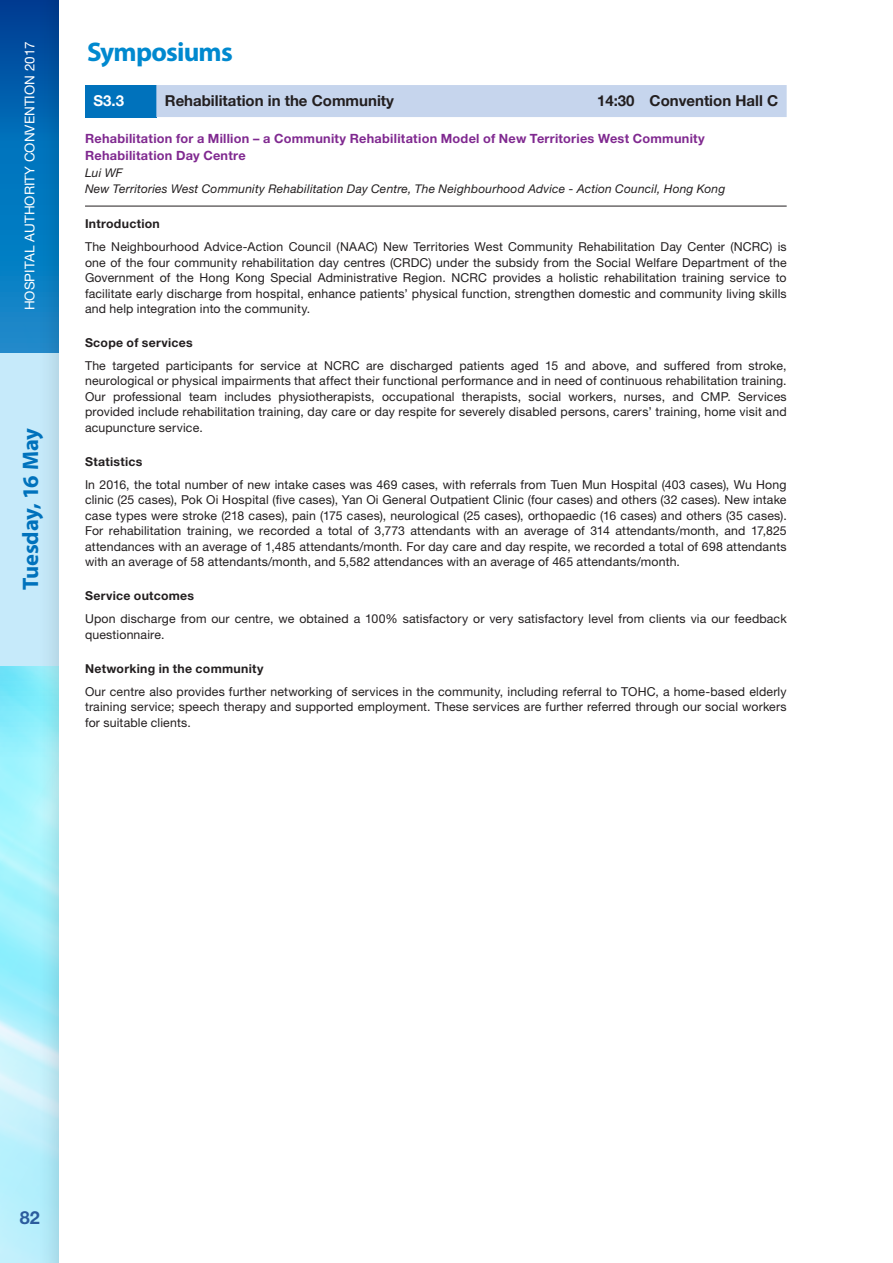
<style>
.page{position:relative;width:893px;height:1263px;background:#fff}
.page>*{position:absolute;margin:0;border:0;box-sizing:border-box;transform-origin:0 0}
.t1{font:700 27px "Myriad Pro";letter-spacing:-.03em;color:#0089cf}
.t2{font:700 22.5px "Myriad Pro";letter-spacing:-.005em;color:#0072bc}
.t3{font:700 18px "Helvetica Neue LT Pro";color:#2b5c9d}
.heading_box{font:700 15px "Helvetica Neue";color:#231f20}
.heading_box_right{font:700 15px "Helvetica Neue";color:#231f20}
.heading_box-2{font:700 15px "Helvetica Neue";color:#fff}
.t4{font:13.5px "Helvetica Neue LT Pro";color:#fff}
.title_and_name{font:700 12.75px/17.2px "Helvetica Neue LT Pro";letter-spacing:.02em;color:#802990}
.txt_base{font:12.3px/15.5px "Helvetica Neue LT Pro";letter-spacing:.01em;color:#231f20;text-align:justify}
.heading{font:700 12.3px "Helvetica Neue LT Pro";letter-spacing:.02em;color:#231f20}
.title_and_name-2{font:italic 12px "Helvetica Neue LT Pro";letter-spacing:.015em;color:#231f20}
</style>
<div class="page">
<img style="left:0;top:140px;width:35px;height:1123px">
<div style="left:0;top:0;width:892px;height:140px;background:linear-gradient(to bottom,#003a90,#0071bb)"></div>
<div style="left:0;top:353px;width:60px;height:312px;background:#c6eafa"></div>
<div style="left:35px;top:0;width:857px;height:1263px;background:#231f20;opacity:.2"></div>
<div style="left:60px;top:0;width:832px;height:1263px;background:#fff"></div>
<hr style="left:85px;top:206px;width:702px;height:1px;background:#231f20">
<div style="left:85px;top:85px;width:71px;height:32px;background:#0072bc"></div>
<div style="left:156px;top:85px;width:631px;height:32px;background:#c6d5ed"></div>
<p class="t4" style="left:22px;top:310px;width:271px;rotate:-90deg">HOSPITAL AUTHORITY CONVENTION 2017</p>
<h2 class="t2" style="left:16px;top:590px;width:163px;rotate:-90deg">Tuesday, 16 May</h2>
<h1 class="t1" style="left:87px;top:34px;width:147px">Symposiums</h1>
<p class="heading_box-2" style="left:94px;top:89px;width:32px">S3.3</p>
<p class="heading_box" style="left:165px;top:89px;width:231px">Rehabilitation in the Community</p>
<p class="heading_box_right" style="left:597px;top:89px;width:183px">14:30 Convention Hall C</p>
<p class="title_and_name" style="left:85px;top:129px;width:621px">Rehabilitation for a Million – a Community Rehabilitation Model of New Territories West Community<br>Rehabilitation Day Centre</p>
<p class="title_and_name-2" style="left:85px;top:165px;width:39px">Lui WF</p>
<p class="title_and_name-2" style="left:85px;top:182px;width:642px">New Territories West Community Rehabilitation Day Centre, The Neighbourhood Advice - Action Council, Hong Kong</p>
<p class="heading" style="left:85px;top:216px;width:76px">Introduction</p>
<p class="txt_base" style="left:85px;top:239px;width:703px">The Neighbourhood Advice-Action Council (NAAC) New Territories West Community Rehabilitation Day Center (NCRC) is one of the four community rehabilitation day centres (CRDC) under the subsidy from the Social Welfare Department of the Government of the Hong Kong Special Administrative Region. NCRC provides a holistic rehabilitation training service to facilitate early discharge from hospital, enhance patients’ physical function, strengthen domestic and community living skills and help integration into the community.</p>
<p class="heading" style="left:85px;top:335px;width:109px">Scope of services</p>
<p class="txt_base" style="left:85px;top:358px;width:703px">The targeted participants for service at NCRC are discharged patients aged 15 and above, and suffered from stroke, neurological or physical impairments that affect their functional performance and in need of continuous rehabilitation training.<br>Our professional team includes physiotherapists, occupational therapists, social workers, nurses, and CMP. Services provided include rehabilitation training, day care or day respite for severely disabled persons, carers’ training, home visit and acupuncture service.</p>
<p class="heading" style="left:85px;top:454px;width:59px">Statistics</p>
<p class="txt_base" style="left:85px;top:477px;width:703px">In 2016, the total number of new intake cases was 469 cases, with referrals from Tuen Mun Hospital (403 cases), Wu Hong clinic (25 cases), Pok Oi Hospital (five cases), Yan Oi General Outpatient Clinic (four cases) and others (32 cases). New intake case types were stroke (218 cases), pain (175 cases), neurological (25 cases), orthopaedic (16 cases) and others (35 cases).<br>For rehabilitation training, we recorded a total of 3,773 attendants with an average of 314 attendants/month, and 17,825 attendances with an average of 1,485 attendants/month. For day care and day respite, we recorded a total of 698 attendants with an average of 58 attendants/month, and 5,582 attendances with an average of 465 attendants/month.</p>
<p class="heading" style="left:85px;top:588px;width:111px">Service outcomes</p>
<p class="txt_base" style="left:85px;top:611px;width:703px">Upon discharge from our centre, we obtained a 100% satisfactory or very satisfactory level from clients via our feedback questionnaire.</p>
<p class="heading" style="left:85px;top:660px;width:180px">Networking in the community</p>
<p class="txt_base" style="left:85px;top:683px;width:703px">Our centre also provides further networking of services in the community, including referral to TOHC, a home-based elderly training service; speech therapy and supported employment. These services are further referred through our social workers for suitable clients.</p>
<h3 class="t3" style="left:20px;top:1206px;width:22px">82</h3>
</div>
